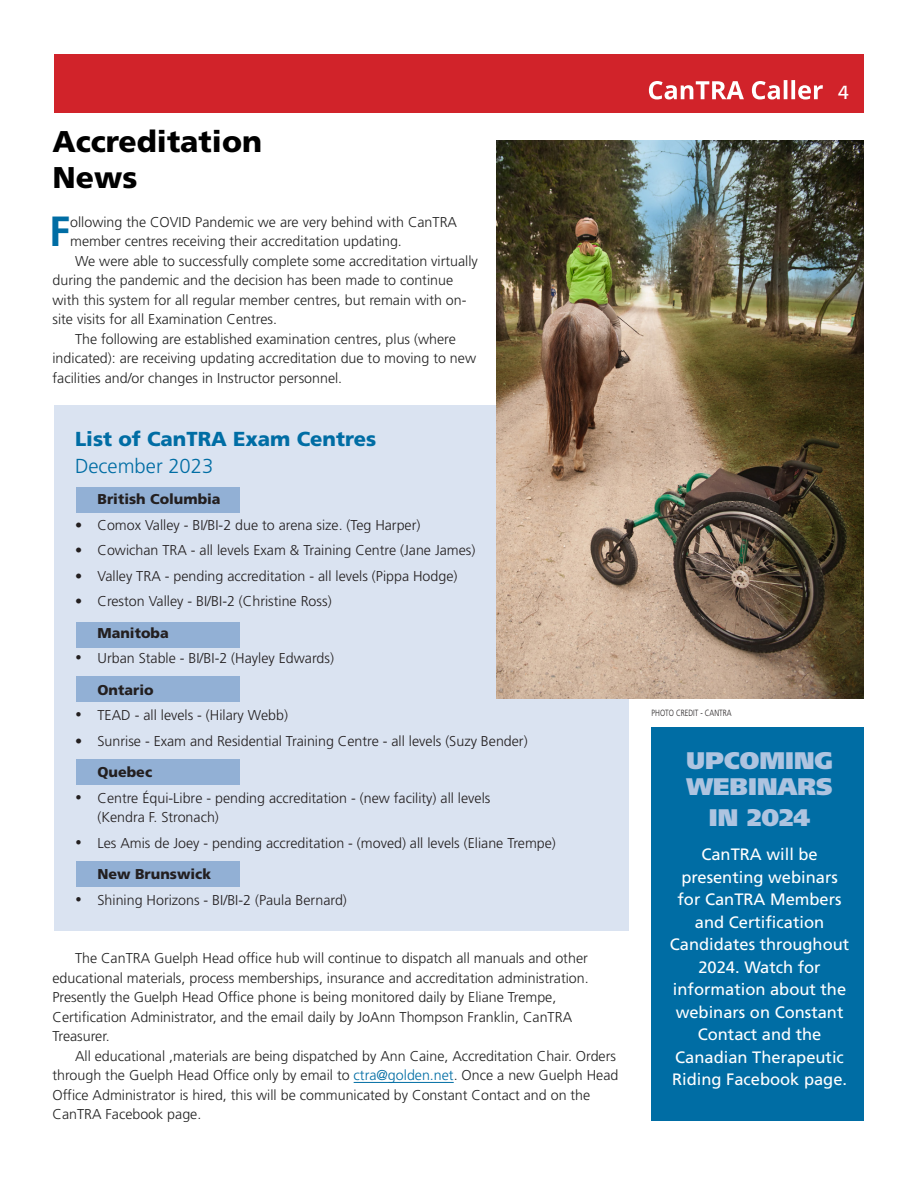
<style>
.page{position:relative;width:918px;height:1188px;background:#fff}
.page>*{position:absolute;margin:0;border:0;box-sizing:border-box;transform-origin:0 0}
.Head_2{font:700 42.15px "Frutiger";color:#006da4}
.Head_2-2{font:900 30px/36px "Frutiger";color:#000}
.t1{font:900 24px/26px "Frutiger";color:#aec4e0}
.head_4{font:900 20.25px "Frutiger";color:#006da4}
.head_4-2{font:300 20.25px "Frutiger";color:#006da4}
.t2{font:19.5px "Formata";color:#fff}
.t3{font:16.5px/22.5px "Frutiger";color:#fff;text-align:center}
.Head_2-3{font:300 14.25px/19.5px "Frutiger";color:#222}
.t4{font:300 14.25px/19.5px "Frutiger";color:#231f20}
.t5{font:900 14.25px "Frutiger";color:#231f20}
.credits{font:300 9px "Frutiger";color:#231f20;scale:.8 1}
.s1{color:#006da4}
</style>
<div class="page">
<div style="left:652px;top:727px;width:212px;height:394px;background:#006da4"></div>
<div style="left:54px;top:405px;width:574px;height:526px;background:#dae3f1"></div>
<div style="left:54px;top:54px;width:810px;height:58px;background:#d1232a"></div>
<svg style="left:649px;top:80px;width:174px;height:19px"></svg>
<img style="left:497px;top:140px;width:367px;height:558px">
<div style="left:76px;top:488px;width:163px;height:25px;background:#92b0d5"></div>
<div style="left:76px;top:622px;width:163px;height:26px;background:#92b0d5"></div>
<div style="left:76px;top:676px;width:163px;height:26px;background:#92b0d5"></div>
<div style="left:76px;top:759px;width:163px;height:25px;background:#92b0d5"></div>
<div style="left:76px;top:862px;width:163px;height:25px;background:#92b0d5"></div>
<hr style="left:354px;top:1082px;width:100px;height:1px;background:#006da4">
<p class="Head_2-2" style="left:52px;top:123px;width:211px">Accreditation<br>News</p>
<p class="Head_2" style="left:49px;top:207px;width:23px">F</p>
<p class="Head_2-3" style="left:70px;top:212px;width:388px">ollowing the COVID Pandemic we are very behind with CanTRA member centres receiving their accreditation updating.</p>
<p class="Head_2-3" style="left:52px;top:251px;width:427px;text-indent:22px">We were able to successfully complete some accreditation virtually during the pandemic and the decision has been made to continue with this system for all regular member centres, but remain with on&shy;site visits for all Examination Centres.</p>
<p class="Head_2-3" style="left:52px;top:329px;width:425px;text-indent:22px">The following are established examination centres, plus (where indicated): are receiving updating accreditation due to moving to new facilities and/or changes in Instructor personnel.</p>
<p class="head_4" style="left:75px;top:426px;width:303px">List of CanTRA Exam Centres</p>
<p class="head_4-2" style="left:75px;top:454px;width:140px">December 2023</p>
<p class="t5" style="left:98px;top:491px;width:125px">British Columbia</p>
<p class="t4" style="left:75px;top:515px;width:347px">• Comox Valley - BI/BI-2 due to arena size. (Teg Harper)</p>
<p class="t4" style="left:75px;top:541px;width:402px">• Cowichan TRA - all levels Exam &amp; Training Centre (Jane James)</p>
<p class="t4" style="left:75px;top:566px;width:384px">• Valley TRA - pending accreditation - all levels (Pippa Hodge)</p>
<p class="t4" style="left:75px;top:592px;width:258px">• Creston Valley - BI/BI-2 (Christine Ross)</p>
<p class="t5" style="left:98px;top:624px;width:73px">Manitoba</p>
<p class="t4" style="left:75px;top:649px;width:260px">• Urban Stable - BI/BI-2 (Hayley Edwards)</p>
<p class="t5" style="left:98px;top:681px;width:58px">Ontario</p>
<p class="t4" style="left:75px;top:706px;width:215px">• TEAD - all levels - (Hilary Webb)</p>
<p class="t4" style="left:75px;top:731px;width:454px">• Sunrise - Exam and Residential Training Centre - all levels (Suzy Bender)</p>
<p class="t5" style="left:98px;top:764px;width:56px">Quebec</p>
<p class="t4" style="left:98px;top:788px;width:394px;text-indent:-22px">• Centre Équi-Libre - pending accreditation - (new facility) all levels (Kendra F. Stronach)</p>
<p class="t4" style="left:75px;top:833px;width:482px">• Les Amis de Joey - pending accreditation - (moved) all levels (Eliane Trempe)</p>
<p class="t5" style="left:98px;top:866px;width:115px">New Brunswick</p>
<p class="t4" style="left:75px;top:890px;width:273px">• Shining Horizons - BI/BI-2 (Paula Bernard)</p>
<p class="Head_2-3" style="left:52px;top:949px;width:538px;text-indent:22px">The CanTRA Guelph Head office hub will continue to dispatch all manuals and other educational materials, process memberships, insurance and accreditation administration.<br>Presently the Guelph Head Office phone is being monitored daily by Eliane Trempe, Certification Administrator, and the email daily by JoAnn Thompson Franklin, CanTRA Treasurer.</p>
<p class="Head_2-3" style="left:52px;top:1046px;width:567px;text-indent:22px">All educational ,materials are being dispatched by Ann Caine, Accreditation Chair. Orders through the Guelph Head Office only by email to <span class="s1">ctra@golden.net</span>. Once a new Guelph Head Office Administrator is hired, this will be communicated by Constant Contact and on the CanTRA Facebook page.</p>
<p class="t2" style="left:838px;top:80px;width:13px">4</p>
<p class="credits" style="left:652px;top:708px;width:102px">PHOTO CREDIT - CANTRA</p>
<p class="t1" style="left:686px;top:748px;width:149px">UPCOMING<br>WEBINARS</p>
<p class="t1" style="left:709px;top:804px;width:103px">IN 2024</p>
<p class="t3" style="left:670px;top:843px;width:181px">CanTRA will be presenting webinars for CanTRA Members and Certification<br>Candidates throughout<br>2024. Watch for information about the webinars on Constant<br>Contact and the<br>Canadian Therapeutic<br>Riding Facebook page.</p>
</div>
